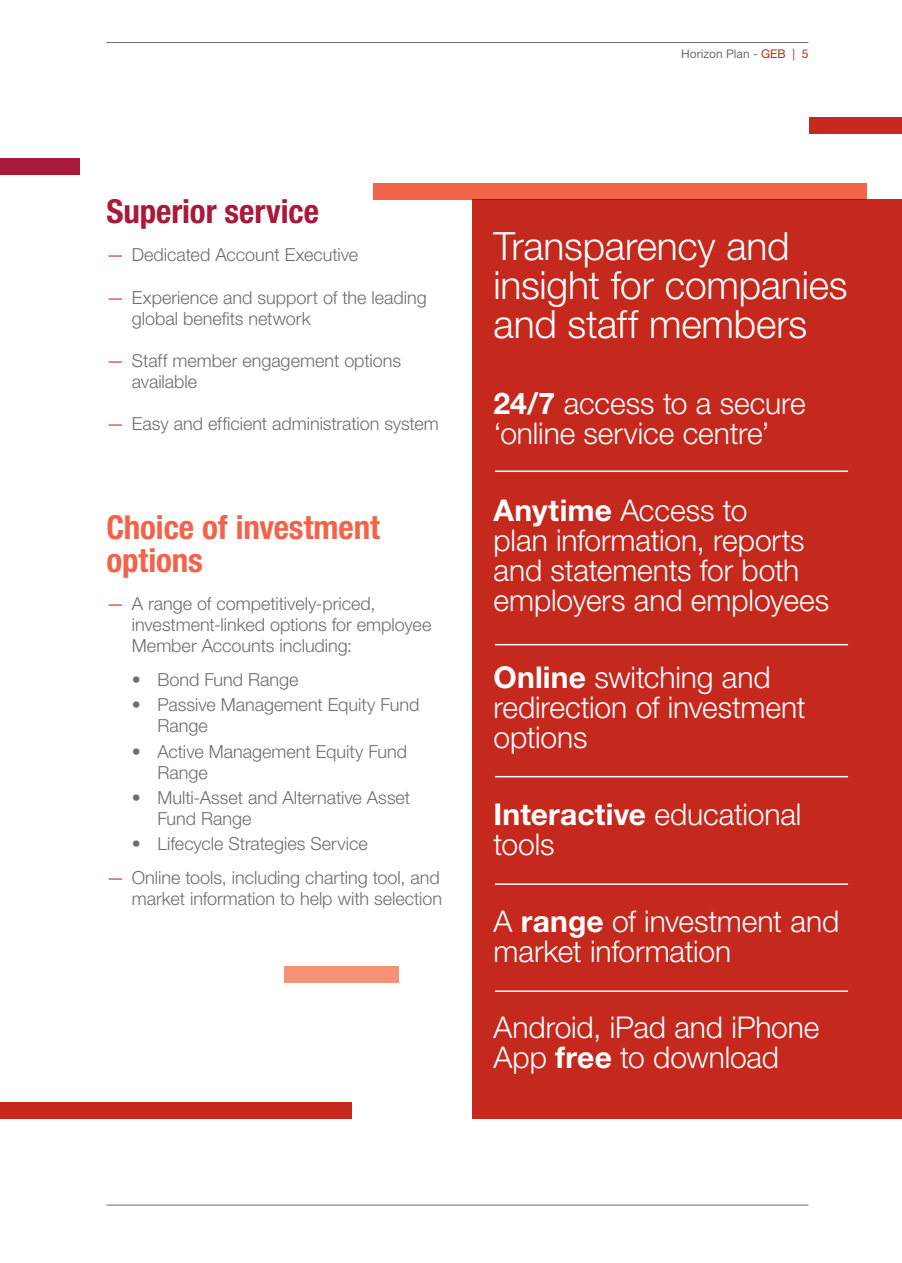
<style>
.page{position:relative;width:902px;height:1263px;background:#fff}
.page>*{position:absolute;margin:0;border:0;box-sizing:border-box;transform-origin:0 0}
.t1{font:300 39px/39px "Helvetica Neue LT Std";letter-spacing:-.005em;color:#fff}
.t2{font:700 condensed 33px/33px "Helvetica Neue LT Std";letter-spacing:-.005em;color:#f1644a}
.t3{font:700 condensed 33px "Helvetica Neue LT Std";letter-spacing:-.005em;color:#a81b38}
.t4{font:300 30px/30px "Helvetica Neue LT Std";letter-spacing:-.005em;color:#fff}
.t5{font:300 18px/21px "Helvetica Neue LT Std";color:#6d6e71}
.t6{font:12px "Helvetica Neue LT Std";color:#6d6e71}
.s1{color:#c5281c}
.s2{font-weight:700}
</style>
<div class="page">
<div style="left:472px;top:200px;width:429px;height:919px;background:#c5281c"></div>
<hr style="left:495px;top:644px;width:353px;height:1px;background:#fff">
<hr style="left:495px;top:776px;width:353px;height:1px;background:#fff">
<hr style="left:495px;top:883px;width:353px;height:2px;background:#fff">
<hr style="left:495px;top:990px;width:353px;height:2px;background:#fff">
<hr style="left:495px;top:470px;width:353px;height:2px;background:#fff">
<div style="left:0;top:1102px;width:351px;height:17px;background:#c5281c"></div>
<div style="left:283px;top:967px;width:115px;height:16px;background:#f69175"></div>
<div style="left:0;top:158px;width:79px;height:17px;background:#a81b38"></div>
<div style="left:809px;top:117px;width:92px;height:16px;background:#c5281c"></div>
<div style="left:373px;top:183px;width:493px;height:16px;background:#f1644a"></div>
<hr style="left:106px;top:42px;width:702px;height:1px;background:#6d6e71">
<hr style="left:106px;top:1205px;width:702px;height:1px;background:#6d6e71">
<p class="t6" style="left:681px;top:46px;width:129px">Horizon Plan - <span class="s1">GEB | 5</span></p>
<h2 class="t3" style="left:106px;top:192px;width:214px">Superior service</h2>
<p class="t5" style="left:106px;top:244px;width:253px"><span class="s1">—</span> Dedicated Account Executive</p>
<p class="t5" style="left:132px;top:286px;width:296px;text-indent:-26px"><span class="s1">—</span> Experience and support of the leading global benefits network</p>
<p class="t5" style="left:132px;top:350px;width:270px;text-indent:-26px"><span class="s1">—</span> Staff member engagement options available</p>
<p class="t5" style="left:106px;top:413px;width:334px"><span class="s1">—</span> Easy and efficient administration system</p>
<h2 class="t2" style="left:106px;top:511px;width:275px">Choice of investment options</h2>
<p class="t5" style="left:132px;top:593px;width:301px;text-indent:-26px"><span class="s1">—</span> A range of competitively-priced, investment-linked options for employee<br>Member Accounts including:</p>
<p class="t5" style="left:132px;top:669px;width:168px">• Bond Fund Range</p>
<p class="t5" style="left:157px;top:694px;width:263px;text-indent:-26px">• Passive Management Equity Fund<br>Range</p>
<p class="t5" style="left:157px;top:740px;width:251px;text-indent:-26px">• Active Management Equity Fund<br>Range</p>
<p class="t5" style="left:157px;top:786px;width:254px;text-indent:-26px">• Multi-Asset and Alternative Asset<br>Fund Range</p>
<p class="t5" style="left:132px;top:833px;width:237px">• Lifecycle Strategies Service</p>
<p class="t5" style="left:106px;top:867px;width:337px;text-align:right"><span class="s1">—</span> Online tools, including charting tool, and market information to help with selection</p>
<h1 class="t1" style="left:493px;top:225px;width:355px">Transparency and insight for companies and staff members</h1>
<h3 class="t4" style="left:493px;top:388px;width:314px"><span class="s2">24/7</span> access to a secure ‘online service centre’</h3>
<h3 class="t4" style="left:493px;top:495px;width:337px"><span class="s2">Anytime</span> Access to<br>plan information, reports and statements for both employers and employees</h3>
<h3 class="t4" style="left:493px;top:662px;width:313px"><span class="s2">Online</span> switching and redirection of investment options</h3>
<h3 class="t4" style="left:493px;top:798px;width:309px"><span class="s2">Interactive</span> educational tools</h3>
<h3 class="t4" style="left:493px;top:905px;width:347px">A <span class="s2">range</span> of investment and market information</h3>
<h3 class="t4" style="left:493px;top:1012px;width:327px">Android, iPad and iPhone<br>App <span class="s2">free</span> to download</h3>
</div>
